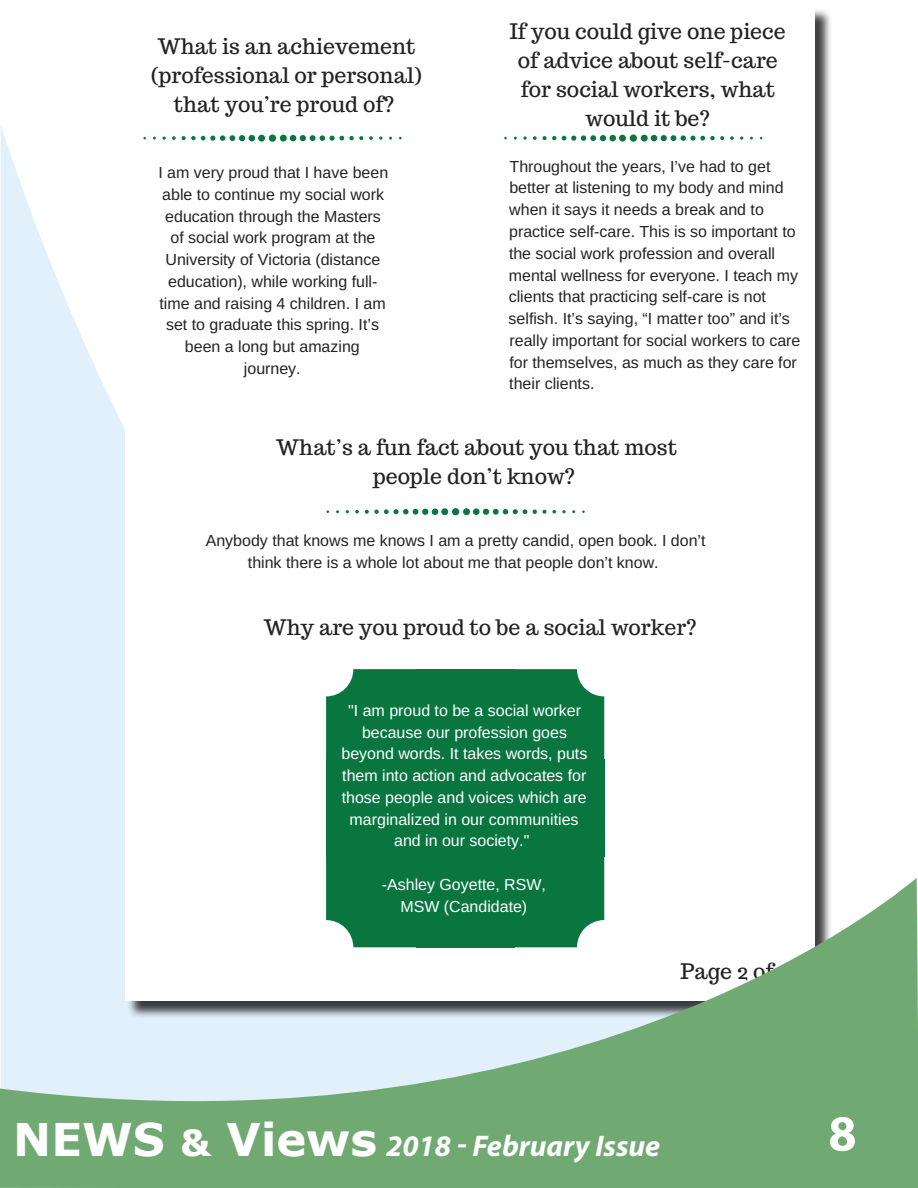
<style>
.page{position:relative;width:918px;height:1188px;background:#fff}
.page>*{position:absolute;margin:0;border:0;box-sizing:border-box;transform-origin:0 0}
.t1{font:700 51px "Myriad Pro";color:#fff}
.t2{font:700 48px "Verdana";color:#fff}
.t3{font:italic 700 30px "Myriad Pro";color:#fff}
.t4{font:21.3px/29px "Trocchi";color:#222;text-align:center}
.t5{font:16.05px/21.8px "Arimo";color:#222;text-align:center}
.t6{font:16.05px/21.8px "Arimo";color:#fff;text-align:center}
.s1{font-family:"Verdana";font-style:normal;font-size:45px}
.s2{font-family:"Verdana";font-style:normal;font-size:36px}
</style>
<div class="page">
<svg style="left:1px;top:126px;width:124px;height:752px;fill:#e1f0fb"></svg>
<div style="left:127px;top:8px;width:706px;height:1011px;background:#000;opacity:.75"></div>
<div style="left:125px;top:6px;width:689px;height:994px;background:#fff"></div>
<div style="left:630px;top:134px;width:7px;height:8px;background:#097640;border-radius:50%"></div>
<div style="left:641px;top:135px;width:7px;height:7px;background:#097640;border-radius:50%"></div>
<svg style="left:651px;top:135px;width:73px;height:6px"></svg>
<svg style="left:730px;top:136px;width:4px;height:4px"></svg>
<svg style="left:740px;top:136px;width:3px;height:4px"></svg>
<div style="left:619px;top:135px;width:7px;height:7px;background:#097640;border-radius:50%"></div>
<div style="left:609px;top:135px;width:7px;height:6px;background:#097640;border-radius:50%"></div>
<svg style="left:562px;top:135px;width:44px;height:6px"></svg>
<svg style="left:543px;top:136px;width:13px;height:4px"></svg>
<svg style="left:533px;top:136px;width:4px;height:4px"></svg>
<svg style="left:523px;top:136px;width:4px;height:4px"></svg>
<svg style="left:326px;top:669px;width:90px;height:90px;background:#1b804e"></svg>
<div style="left:416px;top:669px;width:98px;height:93px;background:#097640"></div>
<svg style="left:514px;top:669px;width:90px;height:90px;background:#1a7f4d"></svg>
<div style="left:326px;top:759px;width:93px;height:98px;background:#097640"></div>
<div style="left:416px;top:759px;width:98px;height:98px;background:#097640"></div>
<div style="left:511px;top:759px;width:93px;height:98px;background:#097640"></div>
<div style="left:326px;top:857px;width:90px;height:21px;background:#097640"></div>
<div style="left:416px;top:854px;width:98px;height:93px;background:#097640"></div>
<div style="left:514px;top:857px;width:90px;height:21px;background:#097640"></div>
<div style="left:269px;top:134px;width:7px;height:8px;background:#097640;border-radius:50%"></div>
<div style="left:280px;top:135px;width:7px;height:7px;background:#097640;border-radius:50%"></div>
<svg style="left:290px;top:135px;width:73px;height:6px"></svg>
<svg style="left:369px;top:136px;width:4px;height:4px"></svg>
<div style="left:258px;top:135px;width:7px;height:7px;background:#097640;border-radius:50%"></div>
<svg style="left:182px;top:135px;width:73px;height:6px"></svg>
<svg style="left:172px;top:136px;width:4px;height:4px"></svg>
<svg style="left:162px;top:136px;width:4px;height:4px"></svg>
<div style="left:452px;top:508px;width:7px;height:7px;background:#097640;border-radius:50%"></div>
<div style="left:463px;top:508px;width:7px;height:7px;background:#097640;border-radius:50%"></div>
<div style="left:473px;top:508px;width:7px;height:7px;background:#097640;border-radius:50%"></div>
<svg style="left:483px;top:509px;width:44px;height:6px"></svg>
<svg style="left:533px;top:510px;width:13px;height:4px"></svg>
<svg style="left:552px;top:510px;width:4px;height:4px"></svg>
<svg style="left:562px;top:510px;width:4px;height:3px"></svg>
<div style="left:441px;top:508px;width:7px;height:7px;background:#097640;border-radius:50%"></div>
<div style="left:432px;top:508px;width:6px;height:7px;background:#097640;border-radius:50%"></div>
<svg style="left:365px;top:509px;width:63px;height:6px"></svg>
<svg style="left:355px;top:510px;width:4px;height:4px"></svg>
<svg style="left:0;top:878px;width:918px;height:310px;fill:#70a972"></svg>
<h3 class="t4" style="left:151px;top:31px;width:272px">What is an achievement (professional or personal) that you’re proud of?</h3>
<p class="t5" style="left:158px;top:162px;width:231px">I am very proud that I have been able to continue my social work education through the Masters of social work program at the<br>University of Victoria (distance education), while working full&shy;time and raising 4 children. I am set to graduate this spring. It’s been a long but amazing journey.</p>
<h3 class="t4" style="left:510px;top:17px;width:277px">If you could give one piece of advice about self-care for social workers, what would it be?</h3>
<p class="t5" style="left:509px;top:155px;width:293px;text-align:left">Throughout the years, I’ve had to get better at listening to my body and mind when it says it needs a break and to practice self-care. This is so important to the social work profession and overall mental wellness for everyone. I teach my clients that practicing self-care is not selfish. It’s saying, “I matter too” and it’s really important for social workers to care for themselves, as much as they care for their clients.</p>
<h3 class="t4" style="left:276px;top:432px;width:403px">What’s a fun fact about you that most people don’t know?</h3>
<p class="t5" style="left:206px;top:530px;width:501px">Anybody that knows me knows I am a pretty candid, open book. I don’t think there is a whole lot about me that people don’t know.</p>
<h3 class="t4" style="left:263px;top:613px;width:435px">Why are you proud to be a social worker?</h3>
<p class="t6" style="left:342px;top:700px;width:247px">"I am proud to be a social worker because our profession goes beyond words. It takes words, puts them into action and advocates for those people and voices which are marginalized in our communities and in our society."</p>
<p class="t6" style="left:382px;top:874px;width:166px">-Ashley Goyette, RSW,<br>MSW (Candidate)</p>
<h3 class="t4" style="left:681px;top:956px;width:111px">Page 2 of 2</h3>
<h3 class="t3" style="left:13px;top:1126px;width:649px"><span class="s1">NEWS</span> <span class="s2">&amp;</span> <span class="s1">Views</span> 2018 - February Issue</h3>
<h1 class="t1" style="left:828px;top:1100px;width:30px">8</h1>
<h2 class="t2" style="left:827px;top:1104px;width:36px">3</h2>
<h3 class="t3" style="left:435px;top:1126px;width:192px">6 March Issue</h3>
</div>
